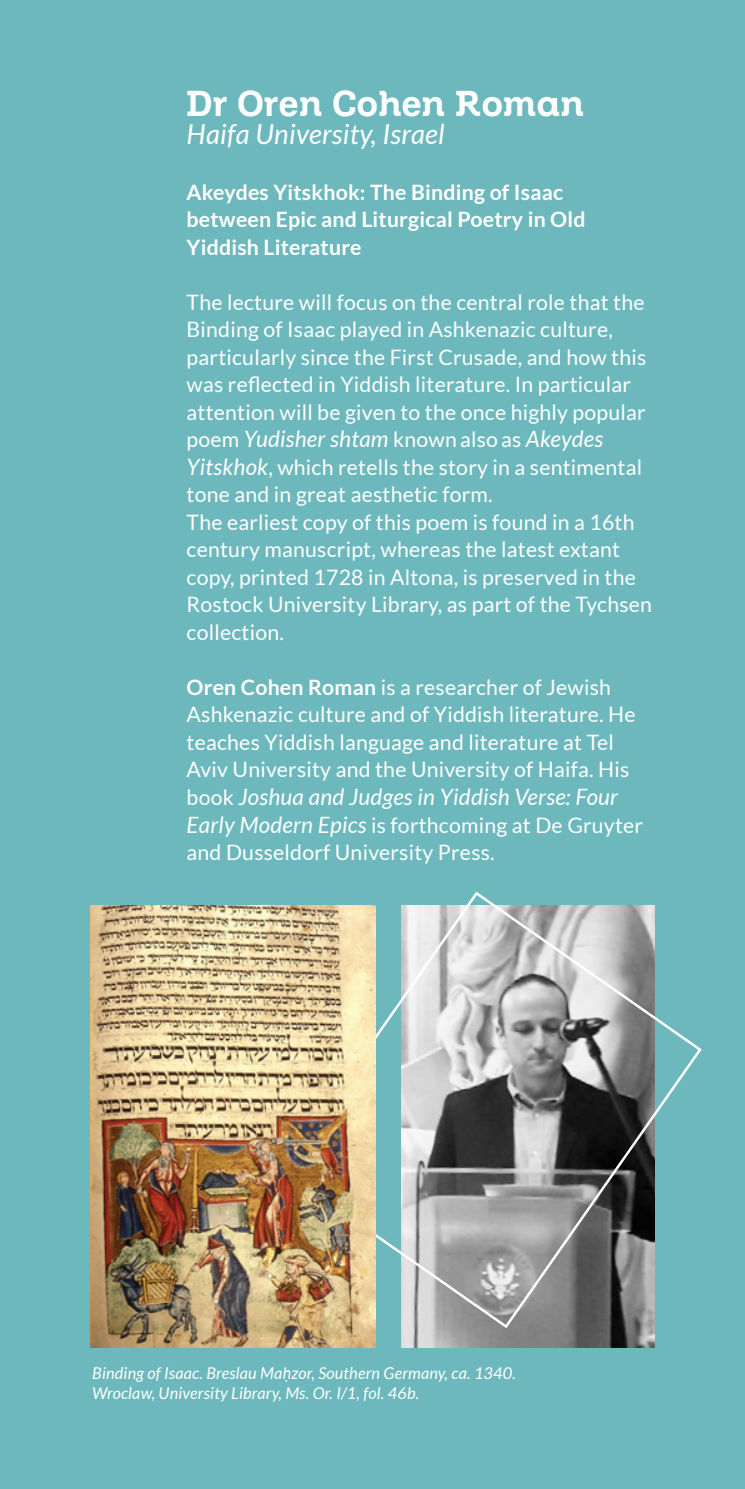
<style>
.page{position:relative;width:745px;height:1489px;background:#fff}
.page>*{position:absolute;margin:0;border:0;box-sizing:border-box;transform-origin:0 0}
.t1{font:35px "Zil Semi Slab";letter-spacing:.03em;color:#fff}
.t2{font:italic 27.5px "Lato";letter-spacing:.01em;color:#fff}
.t3{font:italic 22.5px "Lato";letter-spacing:.01em;color:#fff}
.t4{font:21.25px/27.5px "Lato";letter-spacing:.01em;color:#fff}
.t5{font:700 21.25px/27.5px "Lato";letter-spacing:.01em;color:#fff}
.t6{font:italic 16.25px/20px "Lato";letter-spacing:.01em;color:#fff}
.s1{font-style:normal;font-size:21.25px}
.s2{font-style:italic;font-size:22.5px}
.s3{font-weight:700}
.s4{font-family:"Arial"}
</style>
<div class="page">
<div style="left:0;top:0;width:744px;height:1488px;background:#6cb8bc"></div>
<img style="left:401px;top:1329px;width:253px;height:17px">
<svg style="left:375px;top:891px;width:327px;height:438px"></svg>
<img style="left:90px;top:905px;width:285px;height:441px">
<h1 class="t1" style="left:186px;top:90px;width:398px">Dr Oren Cohen Roman</h1>
<p class="t2" style="left:186px;top:117px;width:259px">Haifa University, Israel</p>
<p class="t5" style="left:186px;top:178px;width:400px">Akeydes Yitskhok: The Binding of Isaac between Epic and Liturgical Poetry in Old<br>Yiddish Literature</p>
<p class="t4" style="left:186px;top:288px;width:461px">The lecture will focus on the central role that the Binding of Isaac played in Ashkenazic culture, particularly since the First Crusade, and how this was reflected in Yiddish literature. In particular attention will be given to the once highly popular</p>
<p class="t3" style="left:186px;top:425px;width:418px"><span class="s1">poem</span> Yudisher shtam <span class="s1">known also as</span> Akeydes</p>
<p class="t4" style="left:186px;top:453px;width:466px"><span class="s2">Yitskhok</span>, which retells the story in a sentimental tone and in great aesthetic form.<br>The earliest copy of this poem is found in a 16th century manuscript, whereas the latest extant copy, printed 1728 in Altona, is preserved in the Rostock University Library, as part of the Tychsen collection.</p>
<p class="t4" style="left:186px;top:673px;width:450px"><span class="s3">Oren Cohen Roman</span> is a researcher of Jewish Ashkenazic culture and of Yiddish literature. He teaches Yiddish language and literature at Tel Aviv University and the University of Haifa. His</p>
<p class="t3" style="left:186px;top:782px;width:433px"><span class="s1">book</span> Joshua and Judges in Yiddish Verse: Four</p>
<p class="t4" style="left:186px;top:810px;width:458px"><span class="s2">Early Modern Epics</span> is forthcoming at De Gruyter and Dusseldorf University Press.</p>
<p class="t6" style="left:92px;top:1362px;width:425px">Binding of Isaac. Breslau Ma<span class="s4">ḥ</span>zor, Southern Germany, ca. 1340.<br>Wroclaw, University Library, Ms. Or. I/1, fol. 46b.</p>
</div>
